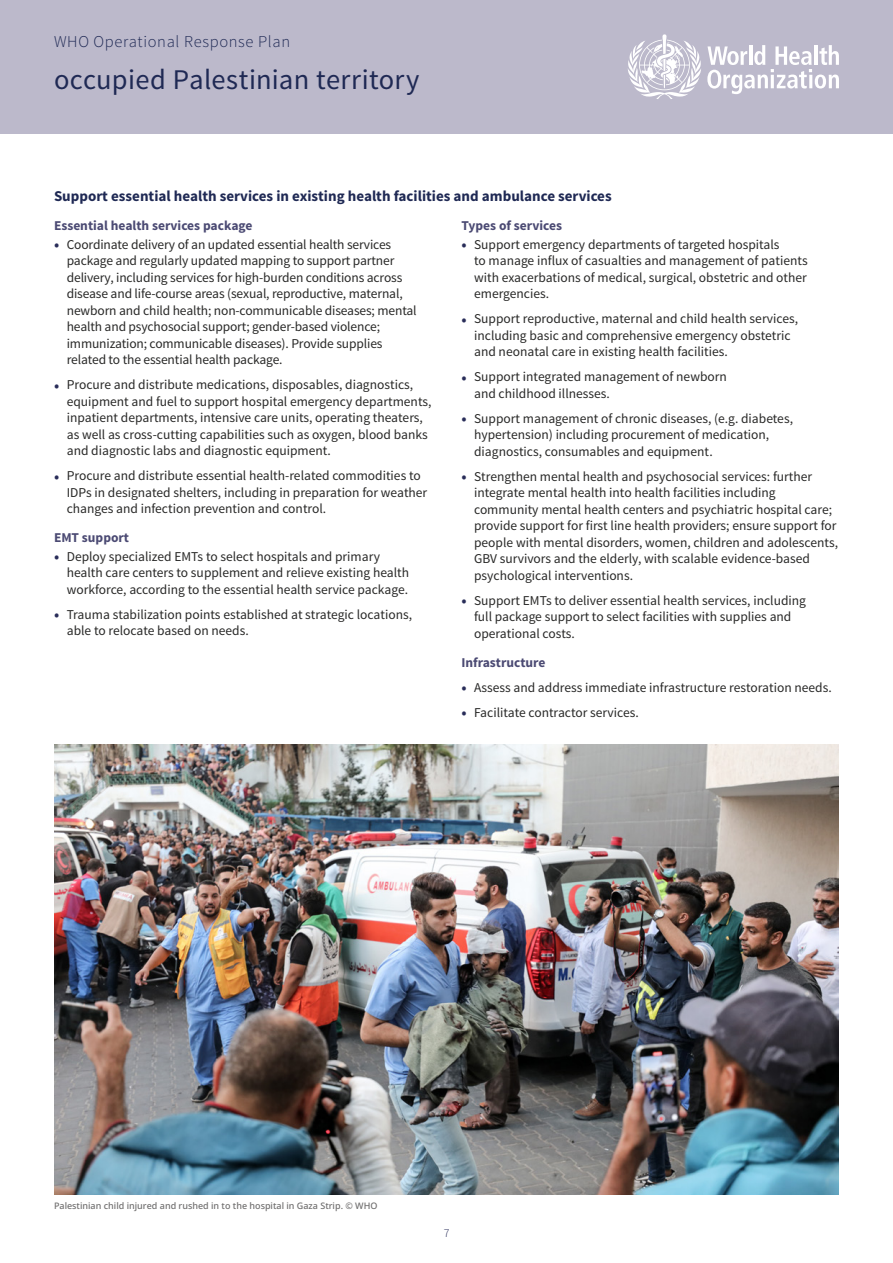
<style>
.page{position:relative;width:893px;height:1263px;background:#fff}
.page>*{position:absolute;margin:0;border:0;box-sizing:border-box;transform-origin:0 0}
.t1{font:28.5px "Source Sans Pro";letter-spacing:.01em;color:#1f2954}
.t2{font:300 16.5px "Source Sans Pro";letter-spacing:.04em;color:#1f2954}
.t3{font:700 15px "Source Sans Pro";color:#1f2954}
.t4{font:13.5px/16.5px "Source Sans Pro";color:#282827}
.t5{font:700 13.5px "Source Sans Pro";color:#4b4a73}
.t6{font:300 12px "Source Sans Pro";color:#292d59}
.t7{font:500 9px "Noto Sans";color:#706f6f}
.s1{font-size:17.25px;color:#292d59}
</style>
<div class="page">
<div style="left:0;top:0;width:893px;height:134px;background:#bcb9cb"></div>
<svg style="left:628px;top:34px;width:211px;height:65px"></svg>
<img style="left:54px;top:745px;width:785px;height:449px">
<p class="t2" style="left:54px;top:32px;width:238px">WHO Operational Response Plan</p>
<h1 class="t1" style="left:54px;top:62px;width:367px">occupied Palestinian territory</h1>
<p class="t3" style="left:54px;top:187px;width:559px">Support essential health services in existing health facilities and ambulance services</p>
<p class="t5" style="left:54px;top:217px;width:200px">Essential health services package</p>
<p class="t4" style="left:67px;top:236px;width:351px;text-indent:-13px"><span class="s1">•</span> Coordinate delivery of an updated essential health services package and regularly updated mapping to support partner delivery, including services for high-burden conditions across disease and life-course areas (sexual, reproductive, maternal, newborn and child health; non-communicable diseases; mental health and psychosocial support; gender-based violence; immunization; communicable diseases). Provide supplies related to the essential health package.</p>
<p class="t4" style="left:67px;top:377px;width:366px;text-indent:-13px"><span class="s1">•</span> Procure and distribute medications, disposables, diagnostics, equipment and fuel to support hospital emergency departments, inpatient departments, intensive care units, operating theaters, as well as cross-cutting capabilities such as oxygen, blood banks and diagnostic labs and diagnostic equipment.</p>
<p class="t4" style="left:67px;top:468px;width:362px;text-indent:-13px"><span class="s1">•</span> Procure and distribute essential health-related commodities to<br>IDPs in designated shelters, including in preparation for weather changes and infection prevention and control.</p>
<p class="t5" style="left:54px;top:529px;width:77px">EMT support</p>
<p class="t4" style="left:67px;top:548px;width:344px;text-indent:-13px"><span class="s1">•</span> Deploy specialized EMTs to select hospitals and primary health care centers to supplement and relieve existing health workforce, according to the essential health service package.</p>
<p class="t4" style="left:67px;top:606px;width:347px;text-indent:-13px"><span class="s1">•</span> Trauma stabilization points established at strategic locations, able to relocate based on needs.</p>
<p class="t5" style="left:461px;top:217px;width:102px">Types of services</p>
<p class="t4" style="left:474px;top:236px;width:335px;text-indent:-13px"><span class="s1">•</span> Support emergency departments of targeted hospitals<br>to manage influx of casualties and management of patients with exacerbations of medical, surgical, obstetric and other emergencies.</p>
<p class="t4" style="left:474px;top:311px;width:325px;text-indent:-13px"><span class="s1">•</span> Support reproductive, maternal and child health services, including basic and comprehensive emergency obstetric and neonatal care in existing health facilities.</p>
<p class="t4" style="left:474px;top:369px;width:254px;text-indent:-13px"><span class="s1">•</span> Support integrated management of newborn and childhood illnesses.</p>
<p class="t4" style="left:474px;top:410px;width:320px;text-indent:-13px"><span class="s1">•</span> Support management of chronic diseases, (e.g. diabetes, hypertension) including procurement of medication, diagnostics, consumables and equipment.</p>
<p class="t4" style="left:474px;top:468px;width:365px;text-indent:-13px"><span class="s1">•</span> Strengthen mental health and psychosocial services: further integrate mental health into health facilities including community mental health centers and psychiatric hospital care; provide support for first line health providers; ensure support for people with mental disorders, women, children and adolescents, GBV survivors and the elderly, with scalable evidence-based psychological interventions.</p>
<p class="t4" style="left:474px;top:592px;width:333px;text-indent:-13px"><span class="s1">•</span> Support EMTs to deliver essential health services, including full package support to select facilities with supplies and operational costs.</p>
<p class="t5" style="left:461px;top:654px;width:86px">Infrastructure</p>
<p class="t4" style="left:461px;top:679px;width:372px"><span class="s1">•</span> Assess and address immediate infrastructure restoration needs.</p>
<p class="t4" style="left:461px;top:704px;width:179px"><span class="s1">•</span> Facilitate contractor services.</p>
<p class="t7" style="left:54px;top:1199px;width:325px">Palestinian child injured and rushed in to the hospital in Gaza Strip. © WHO</p>
<p class="t6" style="left:444px;top:1225px;width:7px">7</p>
</div>
